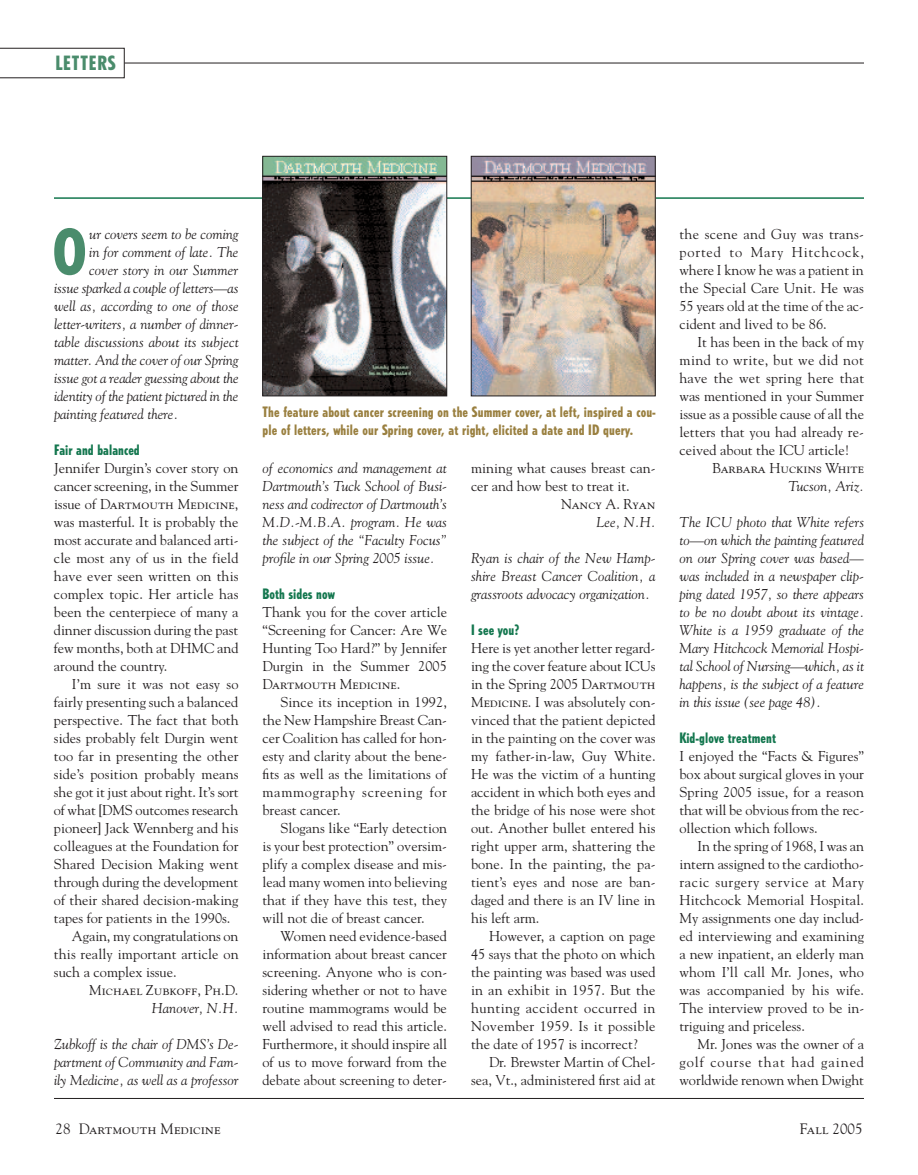
<style>
.page{position:relative;width:918px;height:1175px;background:#fff}
.page>*{position:absolute;margin:0;border:0;box-sizing:border-box;transform-origin:0 0}
.t1{font:800 condensed 62.4px "Tempo";color:#4a8c6c}
.t2{font:800 condensed 19.5px "Tempo";letter-spacing:.05em;color:#4a8c6c}
.t3{font:15px "Goudy SC";color:#231f20}
.t4{font:14.25px/18px "Goudy";color:#231f20;text-align:justify}
.t5{font:italic 14.25px/18px "Goudy";color:#231f20;text-align:justify}
.t6{font:800 condensed 14.25px/18px "Tempo";letter-spacing:.01em;color:#9a8040}
.t7{font:14.25px "Goudy SC";color:#231f20}
.t8{font:800 condensed 14.25px "Tempo";letter-spacing:.005em;color:#14774f}
.s1{font-family:"Goudy"}
.s2{font-family:"Goudy SC"}
</style>
<div class="page">
<hr style="left:54px;top:1098px;width:810px;height:1px;background:#231f20">
<hr style="left:124px;top:63px;width:740px;height:1px;background:#231f20">
<svg style="left:0;top:48px;width:124px;height:30px"></svg>
<hr style="left:54px;top:197px;width:810px;height:2px;background:#14774f">
<img style="left:264px;top:158px;width:181px;height:236px">
<div style="left:262px;top:156px;width:185px;height:240px;border:1px solid #231f20"></div>
<img style="left:473px;top:158px;width:180px;height:236px">
<div style="left:471px;top:156px;width:184px;height:240px;border:1px solid #231f20"></div>
<h2 class="t2" style="left:56px;top:55px;width:62px">LETTERS</h2>
<h1 class="t1" style="left:53px;top:228px;width:35px">O</h1>
<p class="t5" style="left:89px;top:225px;width:151px">ur covers seem to be coming</p>
<p class="t5" style="left:89px;top:243px;width:151px">in for comment of late. The</p>
<p class="t5" style="left:89px;top:261px;width:151px">cover story in our Summer</p>
<p class="t5" style="left:54px;top:279px;width:186px">issue sparked a couple of letters—as</p>
<p class="t5" style="left:54px;top:297px;width:186px">well as, according to one of those</p>
<p class="t5" style="left:54px;top:315px;width:186px">letter-writers, a number of dinner-</p>
<p class="t5" style="left:54px;top:333px;width:186px">table discussions about its subject</p>
<p class="t5" style="left:54px;top:351px;width:186px">matter. And the cover of our Spring</p>
<p class="t5" style="left:54px;top:369px;width:186px">issue got a reader guessing about the</p>
<p class="t5" style="left:54px;top:387px;width:186px">identity of the patient pictured in the</p>
<p class="t5" style="left:54px;top:405px;width:126px">painting featured there.</p>
<p class="t6" style="left:262px;top:404px;width:395px">The feature about cancer screening on the Summer cover, at left, inspired a cou&shy;ple of letters, while our Spring cover, at right, elicited a date and ID query.</p>
<p class="t8" style="left:54px;top:444px;width:87px">Fair and balanced</p>
<p class="t4" style="left:54px;top:459px;width:186px">Jennifer Durgin’s cover story on cancer screening, in the Summer</p>
<p class="t7" style="left:54px;top:498px;width:186px"><span class="s1">issue of</span> Dartmouth Medicine<span class="s1">,</span></p>
<p class="t4" style="left:54px;top:513px;width:186px">was masterful. It is probably the most accurate and balanced arti&shy;cle most any of us in the field have ever seen written on this complex topic. Her article has been the centerpiece of many a dinner discussion during the past few months, both at DHMC and around the country.</p>
<p class="t4" style="left:72px;top:675px;width:168px">I’m sure it was not easy so</p>
<p class="t4" style="left:54px;top:693px;width:186px">fairly presenting such a balanced</p>
<p class="t4" style="left:54px;top:711px;width:186px">perspective. The fact that both</p>
<p class="t4" style="left:54px;top:729px;width:186px">sides probably felt Durgin went</p>
<p class="t4" style="left:54px;top:747px;width:186px">too far in presenting the other</p>
<p class="t4" style="left:54px;top:765px;width:186px">side’s position probably means</p>
<p class="t4" style="left:54px;top:783px;width:186px">she got it just about right. It’s sort</p>
<p class="t4" style="left:54px;top:801px;width:186px">of what [DMS outcomes research</p>
<p class="t4" style="left:54px;top:819px;width:186px">pioneer] Jack Wennberg and his</p>
<p class="t4" style="left:54px;top:837px;width:186px">colleagues at the Foundation for</p>
<p class="t4" style="left:54px;top:855px;width:186px">Shared Decision Making went</p>
<p class="t4" style="left:54px;top:873px;width:186px">through during the development</p>
<p class="t4" style="left:54px;top:891px;width:186px">of their shared decision-making</p>
<p class="t4" style="left:54px;top:909px;width:178px">tapes for patients in the 1990s.</p>
<p class="t4" style="left:72px;top:927px;width:168px">Again, my congratulations on</p>
<p class="t4" style="left:54px;top:945px;width:186px">this really important article on</p>
<p class="t4" style="left:54px;top:963px;width:124px">such a complex issue.</p>
<p class="t7" style="left:89px;top:984px;width:151px">Michael Zubkoff, Ph.D.</p>
<p class="t5" style="left:152px;top:999px;width:88px">Hanover, N.H.</p>
<p class="t5" style="left:54px;top:1035px;width:186px">Zubkoff is the chair of DMS’s De&shy;partment of Community and Fam&shy;ily Medicine, as well as a professor</p>
<p class="t5" style="left:262px;top:459px;width:186px">of economics and management at Dartmouth’s Tuck School of Busi&shy;ness and codirector of Dartmouth’s M.D.-M.B.A. program. He was the subject of the “Faculty Focus” profile in our Spring 2005 issue.</p>
<p class="t8" style="left:262px;top:588px;width:74px">Both sides now</p>
<p class="t4" style="left:262px;top:603px;width:186px">Thank you for the cover article “Screening for Cancer: Are We Hunting Too Hard?” by Jennifer Durgin in the Summer 2005</p>
<p class="t7" style="left:262px;top:678px;width:140px">Dartmouth Medicine<span class="s1">.</span></p>
<p class="t4" style="left:262px;top:693px;width:186px;text-indent:18px">Since its inception in 1992, the New Hampshire Breast Can&shy;cer Coalition has called for hon&shy;esty and clarity about the bene&shy;fits as well as the limitations of mammography screening for breast cancer.</p>
<p class="t4" style="left:262px;top:819px;width:186px;text-indent:18px">Slogans like “Early detection is your best protection” oversim&shy;plify a complex disease and mis&shy;lead many women into believing that if they have this test, they will not die of breast cancer.</p>
<p class="t4" style="left:262px;top:927px;width:186px;text-indent:18px">Women need evidence-based information about breast cancer screening. Anyone who is con&shy;sidering whether or not to have routine mammograms would be well advised to read this article.<br>Furthermore, it should inspire all of us to move forward from the debate about screening to deter-</p>
<p class="t4" style="left:471px;top:459px;width:186px">mining what causes breast can&shy;cer and how best to treat it.</p>
<p class="t7" style="left:561px;top:498px;width:96px">Nancy A. Ryan</p>
<p class="t5" style="left:597px;top:513px;width:60px">Lee, N.H.</p>
<p class="t5" style="left:471px;top:549px;width:186px">Ryan is chair of the New Hamp&shy;shire Breast Cancer Coalition, a grassroots advocacy organization.</p>
<p class="t8" style="left:471px;top:624px;width:50px">I see you?</p>
<p class="t4" style="left:471px;top:639px;width:186px">Here is yet another letter regard&shy;ing the cover feature about ICUs in the Spring 2005 <span class="s2">Dartmouth Medicine</span>. I was absolutely con&shy;vinced that the patient depicted in the painting on the cover was my father-in-law, Guy White.<br>He was the victim of a hunting accident in which both eyes and the bridge of his nose were shot out. Another bullet entered his right upper arm, shattering the bone. In the painting, the pa&shy;tient’s eyes and nose are ban&shy;daged and there is an IV line in his left arm.</p>
<p class="t4" style="left:471px;top:927px;width:186px;text-indent:18px">However, a caption on page 45 says that the photo on which the painting was based was used in an exhibit in 1957. But the hunting accident occurred in November 1959. Is it possible the date of 1957 is incorrect?</p>
<p class="t4" style="left:471px;top:1053px;width:186px;text-align:right">Dr. Brewster Martin of Chel&shy;sea, Vt., administered first aid at</p>
<p class="t4" style="left:680px;top:225px;width:186px">the scene and Guy was trans&shy;ported to Mary Hitchcock, where I know he was a patient in the Special Care Unit. He was 55 years old at the time of the ac&shy;cident and lived to be 86.</p>
<p class="t4" style="left:680px;top:333px;width:186px;text-indent:18px">It has been in the back of my mind to write, but we did not have the wet spring here that was mentioned in your Summer issue as a possible cause of all the letters that you had already re&shy;ceived about the ICU article!</p>
<p class="t7" style="left:712px;top:462px;width:153px">Barbara Huckins White</p>
<p class="t5" style="left:788px;top:477px;width:77px">Tucson, Ariz.</p>
<p class="t5" style="left:679px;top:513px;width:186px">The ICU photo that White refers to—on which the painting featured on our Spring cover was based— was included in a newspaper clip&shy;ping dated 1957, so there appears to be no doubt about its vintage.<br>White is a 1959 graduate of the Mary Hitchcock Memorial Hospi&shy;tal School of Nursing—which, as it happens, is the subject of a feature in this issue (see page 48).</p>
<p class="t8" style="left:680px;top:732px;width:98px">Kid-glove treatment</p>
<p class="t4" style="left:680px;top:747px;width:186px">I enjoyed the “Facts &amp; Figures” box about surgical gloves in your Spring 2005 issue, for a reason that will be obvious from the rec&shy;ollection which follows.</p>
<p class="t4" style="left:680px;top:837px;width:186px;text-indent:18px">In the spring of 1968, I was an intern assigned to the cardiotho&shy;racic surgery service at Mary Hitchcock Memorial Hospital.<br>My assignments one day includ&shy;ed interviewing and examining a new inpatient, an elderly man whom I’ll call Mr. Jones, who was accompanied by his wife.<br>The interview proved to be in&shy;triguing and priceless.</p>
<p class="t4" style="left:680px;top:1035px;width:186px;text-indent:18px">Mr. Jones was the owner of a golf course that had gained worldwide renown when Dwight</p>
<p class="t3" style="left:56px;top:1122px;width:167px"><span class="s1">28</span> Dartmouth Medicine</p>
<p class="t3" style="left:800px;top:1122px;width:64px">Fall <span class="s1">2005</span></p>
</div>
